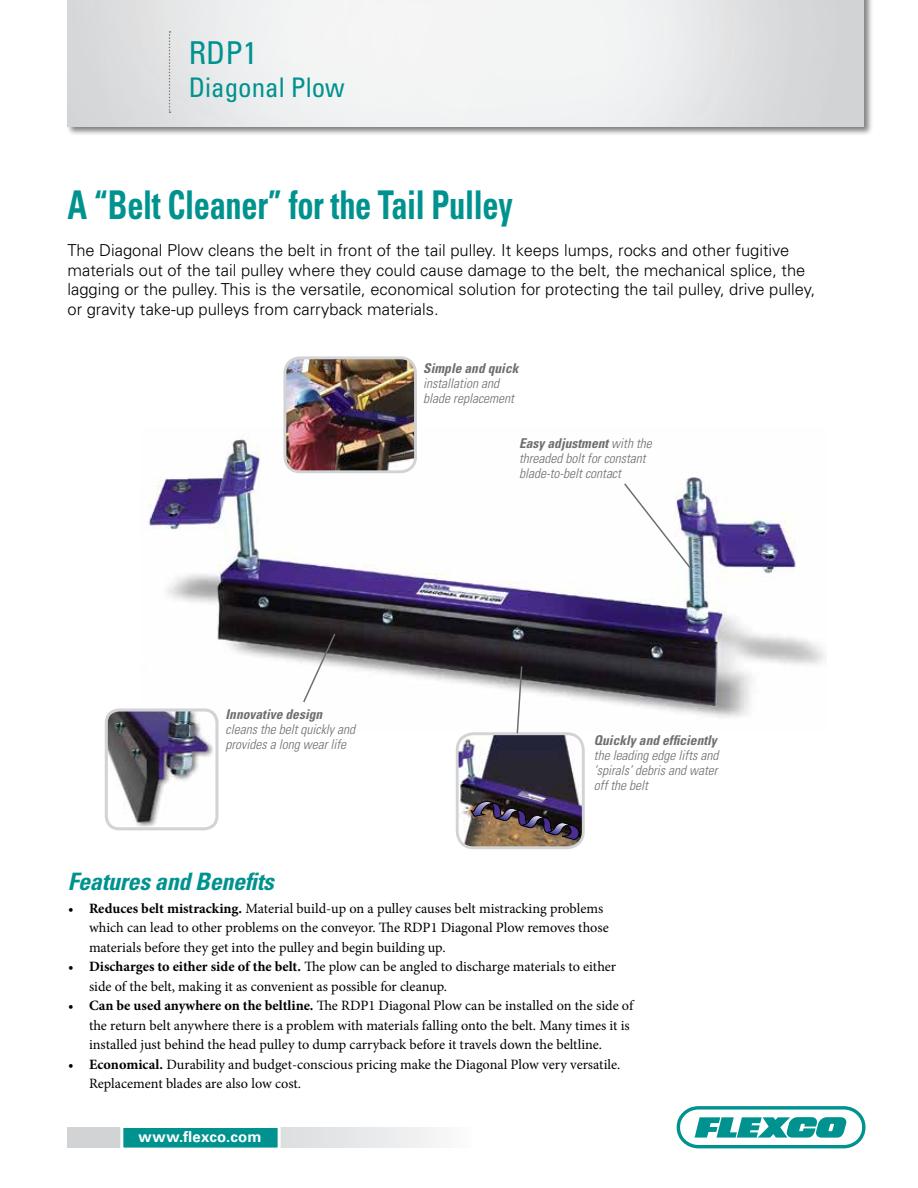
<style>
.page{position:relative;width:918px;height:1188px;background:#fff}
.page>*{position:absolute;margin:0;border:0;box-sizing:border-box;transform-origin:0 0}
.t1{font:700 condensed 39.6px "Univers LT Std";letter-spacing:-.01em;color:#00928f;scale:.82 1}
.t2{font:condensed 31.5px "Univers LT Std";color:#00928f}
.t3{font:condensed 27px "Univers LT Std";color:#00928f}
.t4{font:italic 700 condensed 24px "Univers LT Std";letter-spacing:-.01em;color:#00928f}
.t5{font:300 16.5px/19.5px "Univers LT Std";color:#000}
.t6{font:700 15.6px "Univers LT Std";letter-spacing:.005em;color:#fff}
.t7{font:700 15px "Univers LT Std";letter-spacing:.02em;color:#fff}
.t8{font:14.25px/19.5px "Minion Pro";color:#000}
.t9{font:italic 300 condensed 13.5px/15px "Univers LT Std";color:#6d6e71}
.t10{font:italic 700 condensed 13.5px "Univers LT Std";color:#6d6e71}
.s1{font-weight:700}
</style>
<div class="page">
<div style="left:66px;top:0;width:808px;height:136px;background:#000;opacity:.5"></div>
<img style="left:67px;top:0;width:797px;height:126px">
<svg style="left:169px;top:31px;width:2px;height:82px"></svg>
<svg style="left:677px;top:1106px;width:188px;height:42px"></svg>
<svg style="left:68px;top:1128px;width:370px;height:20px;background:#e2e3e4"></svg>
<div style="left:120px;top:1125px;width:161px;height:26px;background:#00928f;border:3px solid #fff"></div>
<img style="left:144px;top:438px;width:682px;height:280px">
<img style="left:109px;top:710px;width:108px;height:119px">
<div style="left:105px;top:708px;width:114px;height:122px;border:3px solid #d1d3d4;border-radius:13px"></div>
<img style="left:285px;top:360px;width:131px;height:112px">
<div style="left:283px;top:356px;width:134px;height:117px;border:3px solid #d1d3d4;border-radius:15px"></div>
<img style="left:458px;top:736px;width:123px;height:111px">
<div style="left:456px;top:732px;width:129px;height:117px;border:3px solid #d1d3d4;border-radius:16px"></div>
<img style="left:470px;top:798px;width:112px;height:43px">
<svg style="left:623px;top:482px;width:70px;height:89px"></svg>
<svg style="left:302px;top:632px;width:35px;height:72px"></svg>
<svg style="left:516px;top:665px;width:7px;height:70px"></svg>
<h2 class="t2" style="left:189px;top:33px;width:70px">RDP1</h2>
<h3 class="t3" style="left:189px;top:70px;width:157px">Diagonal Plow</h3>
<h1 class="t1" style="left:68px;top:181px;width:544px">A “Belt Cleaner” for the Tail Pulley</h1>
<p class="t5" style="left:68px;top:241px;width:749px">The Diagonal Plow cleans the belt in front of the tail pulley. It keeps lumps, rocks and other fugitive materials out of the tail pulley where they could cause damage to the belt, the mechanical splice, the lagging or the pulley. This is the versatile, economical solution for protecting the tail pulley, drive pulley, or gravity take-up pulleys from carryback materials.</p>
<p class="t10" style="left:423px;top:360px;width:97px">Simple and quick</p>
<p class="t9" style="left:423px;top:376px;width:92px">installation and blade replacement</p>
<p class="t10" style="left:226px;top:706px;width:98px">Innovative design</p>
<p class="t9" style="left:226px;top:722px;width:131px">cleans the belt quickly and provides a long wear life</p>
<h3 class="t4" style="left:68px;top:867px;width:208px">Features and Benefits</h3>
<p class="t9" style="left:519px;top:436px;width:134px"><span class="s1">Easy adjustment</span> with the threaded bolt for constant blade-to-belt contact</p>
<p class="t10" style="left:594px;top:732px;width:124px">Quickly and efficiently</p>
<p class="t9" style="left:594px;top:748px;width:126px;text-align:justify">the leading edge lifts and ‘spirals’ debris and water off the belt</p>
<p class="t8" style="left:89px;top:898px;width:521px;text-indent:-21px">• <span class="s1">Reduces belt mistracking.</span> Material build-up on a pulley causes belt mistracking problems which can lead to other problems on the conveyor. The RDP1 Diagonal Plow removes those materials before they get into the pulley and begin building up.</p>
<p class="t8" style="left:89px;top:957px;width:529px;text-indent:-21px">• <span class="s1">Discharges to either side of the belt.</span> The plow can be angled to discharge materials to either side of the belt, making it as convenient as possible for cleanup.</p>
<p class="t8" style="left:89px;top:996px;width:546px;text-indent:-21px">• <span class="s1">Can be used anywhere on the beltline.</span> The RDP1 Diagonal Plow can be installed on the side of the return belt anywhere there is a problem with materials falling onto the belt. Many times it is installed just behind the head pulley to dump carryback before it travels down the beltline.</p>
<p class="t8" style="left:89px;top:1054px;width:533px;text-indent:-21px">• <span class="s1">Economical.</span> Durability and budget-conscious pricing make the Diagonal Plow very versatile.<br>Replacement blades are also low cost.</p>
<p class="t7" style="left:138px;top:1128px;width:125px">www.flexco.com</p>
<p class="t6" style="left:125px;top:1128px;width:130px">w w.flexco.com</p>
</div>
